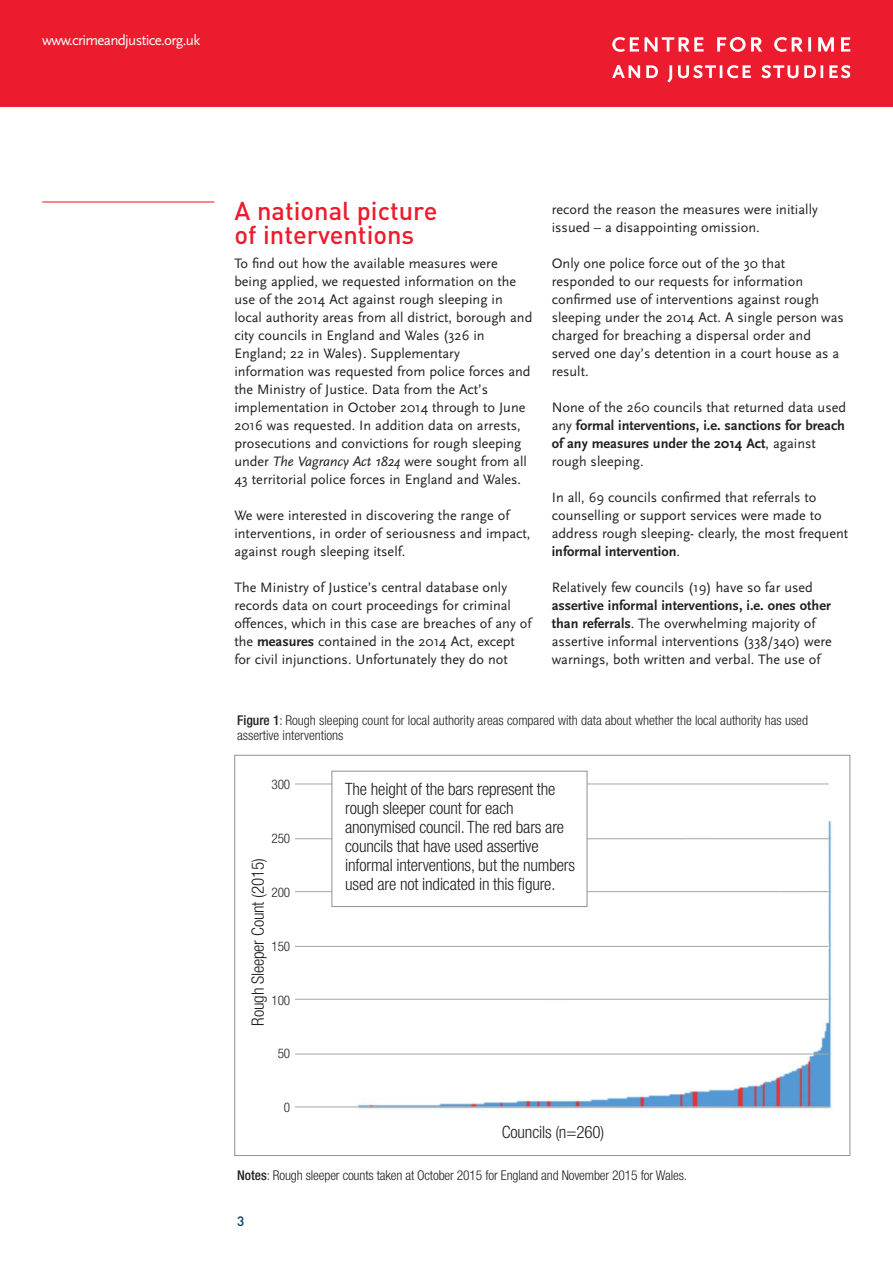
<style>
.page{position:relative;width:893px;height:1263px;background:#fff}
.page>*{position:absolute;margin:0;border:0;box-sizing:border-box;transform-origin:0 0}
.t1{font:500 25.5px/24px "DIN Pro";color:#ed1b2e}
.t2{font:300 condensed 16.95px/18.9px "Helvetica Neue LT Com";letter-spacing:-.01em;color:#231f20}
.t3{font:15px "Scala Sans Pro";letter-spacing:-.045em;color:#fff}
.t4{font:14.25px/18px "Scala Sans Pro";color:#231f20}
.t5{font:700 14.25px/18px "Scala Sans Pro";color:#231f20}
.t6{font:300 condensed 13.5px/15px "Helvetica Neue LT Com";color:#231f20}
.t7{font:500 13.5px "DIN Pro";color:#003a63}
.t8{font:300 condensed 13.2px "Helvetica Neue LT Com";letter-spacing:-.015em;color:#231f20}
.s1{font-style:italic}
.s2{font-weight:700}
.s3{font-weight:400}
.s4{font-weight:500}
</style>
<div class="page">
<div style="left:0;top:0;width:893px;height:106px;background:#ed1b2e"></div>
<svg style="left:612px;top:65px;width:28px;height:13px"></svg>
<svg style="left:646px;top:65px;width:12px;height:13px"></svg>
<svg style="left:667px;top:65px;width:5px;height:17px"></svg>
<svg style="left:678px;top:65px;width:73px;height:13px"></svg>
<svg style="left:761px;top:65px;width:37px;height:13px"></svg>
<svg style="left:804px;top:65px;width:19px;height:13px"></svg>
<svg style="left:829px;top:65px;width:21px;height:13px"></svg>
<svg style="left:612px;top:37px;width:92px;height:15px"></svg>
<svg style="left:717px;top:37px;width:45px;height:15px"></svg>
<svg style="left:774px;top:37px;width:37px;height:15px"></svg>
<svg style="left:818px;top:37px;width:16px;height:15px"></svg>
<svg style="left:841px;top:37px;width:9px;height:15px"></svg>
<hr style="left:42px;top:201px;width:172px;height:1px;background:#ed1b2e">
<img style="left:295px;top:783px;width:537px;height:330px">
<hr style="left:295px;top:783px;width:533px;height:1px;background:#a7a9ac">
<hr style="left:295px;top:838px;width:533px;height:1px;background:#a7a9ac">
<hr style="left:295px;top:891px;width:533px;height:1px;background:#a7a9ac">
<hr style="left:295px;top:946px;width:533px;height:1px;background:#a7a9ac">
<hr style="left:295px;top:999px;width:533px;height:1px;background:#a7a9ac">
<hr style="left:295px;top:1053px;width:533px;height:1px;background:#a7a9ac">
<hr style="left:295px;top:1106px;width:533px;height:1px;background:#a7a9ac">
<div style="left:332px;top:772px;width:254px;height:134px;background:#fff"></div>
<div style="left:331px;top:771px;width:257px;height:136px;border:1px solid #939598"></div>
<p class="t3" style="left:42px;top:34px;width:159px">www.crimeandjustice.org.uk</p>
<h1 class="t1" style="left:234px;top:201px;width:205px">A national picture of interventions</h1>
<p class="t4" style="left:234px;top:256px;width:299px">To find out how the available measures were being applied, we requested information on the use of the 2014 Act against rough sleeping in local authority areas from all district, borough and city councils in England and Wales (326 in England; 22 in Wales). Supplementary information was requested from police forces and the Ministry of Justice. Data from the Act’s implementation in October 2014 through to June 2016 was requested. In addition data on arrests, prosecutions and convictions for rough sleeping under <span class="s1">The Vagrancy Act 1824</span> were sought from all 43 territorial police forces in England and Wales.</p>
<p class="t4" style="left:234px;top:508px;width:298px">We were interested in discovering the range of interventions, in order of seriousness and impact, against rough sleeping itself.</p>
<p class="t4" style="left:234px;top:580px;width:298px">The Ministry of Justice’s central database only records data on court proceedings for criminal offences, which in this case are breaches of any of the <span class="s2">measures</span> contained in the 2014 Act, except for civil injunctions. Unfortunately they do not</p>
<p class="t4" style="left:552px;top:202px;width:268px">record the reason the measures were initially issued – a disappointing omission.</p>
<p class="t4" style="left:552px;top:256px;width:294px">Only one police force out of the 30 that responded to our requests for information confirmed use of interventions against rough sleeping under the 2014 Act. A single person was charged for breaching a dispersal order and served one day’s detention in a court house as a result.</p>
<p class="t5" style="left:552px;top:400px;width:296px"><span class="s3">None of the 260 councils that returned data used any</span> formal interventions, i.e. sanctions for breach of any measures under the 2014 Act<span class="s3">, against rough sleeping.</span></p>
<p class="t4" style="left:552px;top:490px;width:298px">In all, 69 councils confirmed that referrals to counselling or support services were made to address rough sleeping- clearly, the most frequent <span class="s2">informal intervention</span>.</p>
<p class="t4" style="left:552px;top:580px;width:263px">Relatively few councils (19) have so far used</p>
<p class="t4" style="left:552px;top:598px;width:282px"><span class="s2">assertive informal interventions, i.e. ones other than referrals</span>. The overwhelming majority of assertive informal interventions (338/340) were warnings, both written and verbal. The use of</p>
<p class="t6" style="left:237px;top:714px;width:572px"><span class="s4">Figure 1</span>: Rough sleeping count for local authority areas compared with data about whether the local authority has used assertive interventions</p>
<p class="t8" style="left:272px;top:780px;width:20px">300</p>
<p class="t8" style="left:272px;top:834px;width:20px">250</p>
<p class="t2" style="left:250px;top:1025px;width:169px;rotate:-90deg">Rough Sleeper Count (2015)</p>
<p class="t8" style="left:272px;top:887px;width:20px">200</p>
<p class="t8" style="left:272px;top:941px;width:20px">150</p>
<p class="t8" style="left:272px;top:995px;width:20px">100</p>
<p class="t8" style="left:278px;top:1049px;width:14px">50</p>
<p class="t8" style="left:284px;top:1103px;width:8px">0</p>
<p class="t2" style="left:345px;top:781px;width:231px">The height of the bars represent the rough sleeper count for each anonymised council. The red bars are councils that have used assertive informal interventions, but the numbers used are not indicated in this figure.</p>
<p class="t2" style="left:502px;top:1124px;width:104px">Councils (n=260)</p>
<p class="t6" style="left:237px;top:1168px;width:451px"><span class="s4">Notes</span>: Rough sleeper counts taken at October 2015 for England and November 2015 for Wales.</p>
<p class="t7" style="left:237px;top:1216px;width:9px">3</p>
</div>
